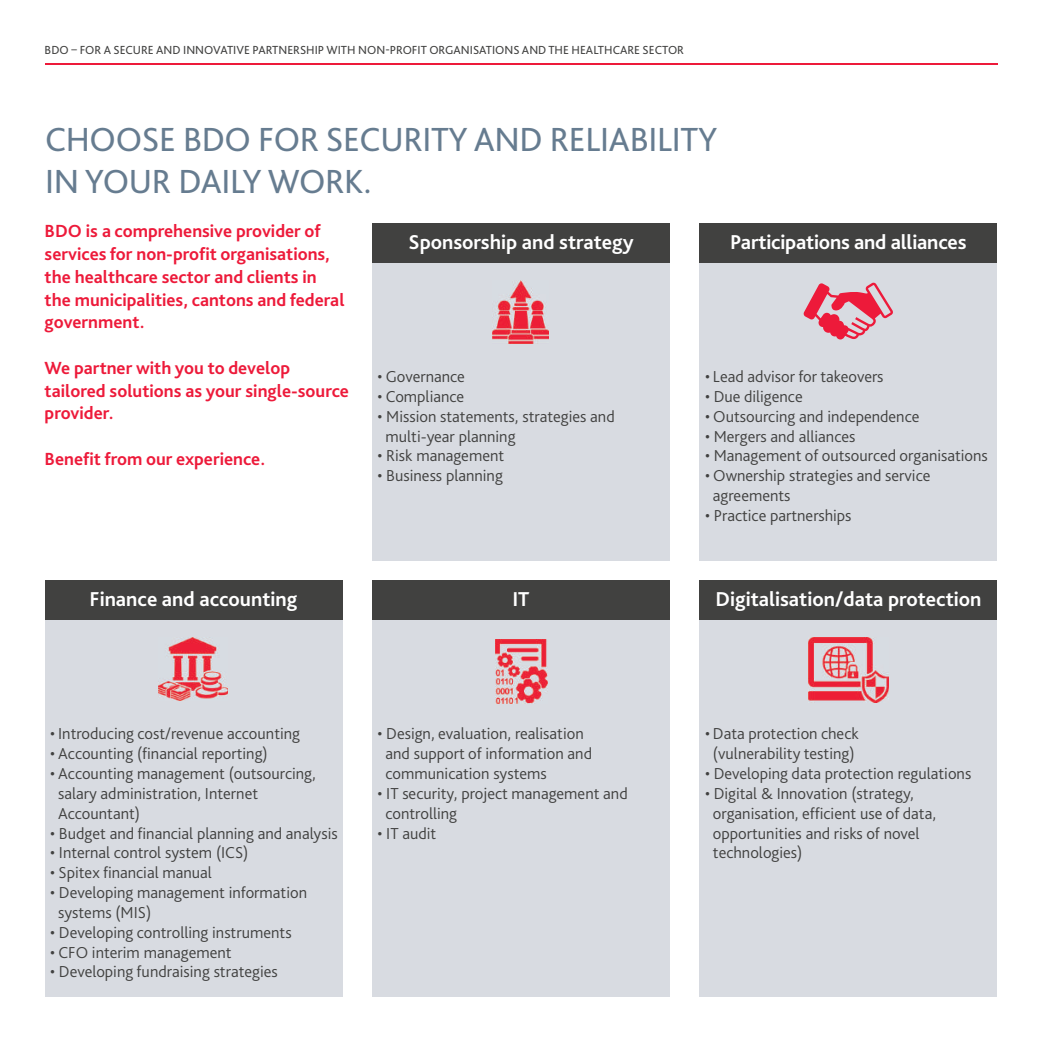
<style>
.page{position:relative;width:1042px;height:1042px;background:#fff}
.page>*{position:absolute;margin:0;border:0;box-sizing:border-box;transform-origin:0 0}
.t1{font:35px/42px "Bliss Pro";letter-spacing:-.01em;color:#667c90}
.t2{font:700 21px "Bliss Pro";color:#fff}
.t3{font:700 18.38px/22.8px "Bliss Pro";color:#ed1a3a}
.t4{font:300 16.62px/19.8px "Bliss Pro";color:#414140}
.t5{font:12.25px "Bliss Pro";color:#414140}
</style>
<div class="page">
<hr style="left:45px;top:63px;width:952px;height:1px;background:#ed1a3a">
<div style="left:372px;top:223px;width:298px;height:338px;background:#d8dbe1"></div>
<div style="left:372px;top:223px;width:298px;height:40px;background:#414140"></div>
<div style="left:699px;top:223px;width:298px;height:338px;background:#d8dbe1"></div>
<div style="left:699px;top:223px;width:298px;height:40px;background:#414140"></div>
<div style="left:699px;top:580px;width:298px;height:417px;background:#d8dbe1"></div>
<div style="left:699px;top:580px;width:298px;height:40px;background:#414140"></div>
<img style="left:493px;top:280px;width:56px;height:64px">
<svg style="left:803px;top:283px;width:90px;height:56px"></svg>
<img style="left:808px;top:637px;width:80px;height:66px">
<div style="left:45px;top:580px;width:297px;height:417px;background:#d8dbe1"></div>
<div style="left:45px;top:580px;width:297px;height:40px;background:#414140"></div>
<img style="left:158px;top:637px;width:70px;height:63px">
<div style="left:372px;top:580px;width:298px;height:417px;background:#d8dbe1"></div>
<div style="left:372px;top:580px;width:298px;height:40px;background:#414140"></div>
<img style="left:495px;top:640px;width:52px;height:63px">
<p class="t5" style="left:45px;top:45px;width:641px">BDO – FOR A SECURE AND INNOVATIVE PARTNERSHIP WITH NON-PROFIT ORGANISATIONS AND THE HEALTHCARE SECTOR</p>
<h1 class="t1" style="left:45px;top:121px;width:674px">CHOOSE BDO FOR SECURITY AND RELIABILITY<br>IN YOUR DAILY WORK.</h1>
<p class="t3" style="left:45px;top:221px;width:301px">BDO is a comprehensive provider of services for non-profit organisations, the healthcare sector and clients in the municipalities, cantons and federal government.</p>
<p class="t3" style="left:45px;top:358px;width:306px">We partner with you to develop tailored solutions as your single-source provider.</p>
<p class="t3" style="left:45px;top:449px;width:222px">Benefit from our experience.</p>
<p class="t2" style="left:408px;top:234px;width:227px">Sponsorship and strategy</p>
<p class="t2" style="left:730px;top:234px;width:238px">Participations and alliances</p>
<p class="t4" style="left:705px;top:368px;width:180px">• Lead advisor for takeovers</p>
<p class="t4" style="left:705px;top:388px;width:99px">• Due diligence</p>
<p class="t4" style="left:705px;top:408px;width:216px">• Outsourcing and independence</p>
<p class="t4" style="left:705px;top:428px;width:152px">• Mergers and alliances</p>
<p class="t4" style="left:705px;top:447px;width:284px">• Management of outsourced organisations</p>
<p class="t4" style="left:713px;top:467px;width:219px;text-indent:-8px">• Ownership strategies and service agreements</p>
<p class="t4" style="left:705px;top:507px;width:148px">• Practice partnerships</p>
<p class="t4" style="left:377px;top:368px;width:89px">• Governance</p>
<p class="t4" style="left:377px;top:388px;width:88px">• Compliance</p>
<p class="t4" style="left:385px;top:408px;width:231px;text-indent:-8px">• Mission statements, strategies and multi-year planning</p>
<p class="t4" style="left:377px;top:447px;width:128px">• Risk management</p>
<p class="t4" style="left:377px;top:467px;width:127px">• Business planning</p>
<p class="t2" style="left:90px;top:591px;width:209px">Finance and accounting</p>
<p class="t2" style="left:512px;top:591px;width:19px">IT</p>
<p class="t4" style="left:50px;top:725px;width:251px">• Introducing cost/revenue accounting</p>
<p class="t4" style="left:50px;top:745px;width:219px">• Accounting (financial reporting)</p>
<p class="t4" style="left:58px;top:765px;width:259px;text-indent:-8px">• Accounting management (outsourcing, salary administration, Internet<br>Accountant)</p>
<p class="t4" style="left:50px;top:824px;width:289px">• Budget and financial planning and analysis</p>
<p class="t4" style="left:50px;top:844px;width:200px">• Internal control system (ICS)</p>
<p class="t4" style="left:50px;top:864px;width:163px">• Spitex financial manual</p>
<p class="t4" style="left:58px;top:884px;width:250px;text-indent:-8px">• Developing management information systems (MIS)</p>
<p class="t4" style="left:50px;top:924px;width:243px">• Developing controlling instruments</p>
<p class="t4" style="left:50px;top:944px;width:183px">• CFO interim management</p>
<p class="t4" style="left:50px;top:963px;width:229px">• Developing fundraising strategies</p>
<p class="t4" style="left:385px;top:725px;width:208px;text-indent:-8px">• Design, evaluation, realisation and support of information and communication systems</p>
<p class="t4" style="left:385px;top:785px;width:244px;text-indent:-8px">• IT security, project management and controlling</p>
<p class="t4" style="left:377px;top:824px;width:60px">• IT audit</p>
<p class="t2" style="left:715px;top:591px;width:267px">Digitalisation/data protection</p>
<p class="t4" style="left:705px;top:725px;width:155px;text-align:center">• Data protection check (vulnerability testing)</p>
<p class="t4" style="left:705px;top:765px;width:268px">• Developing data protection regulations</p>
<p class="t4" style="left:713px;top:785px;width:225px;text-indent:-8px">• Digital &amp; Innovation (strategy, organisation, efficient use of data, opportunities and risks of novel technologies)</p>
</div>
